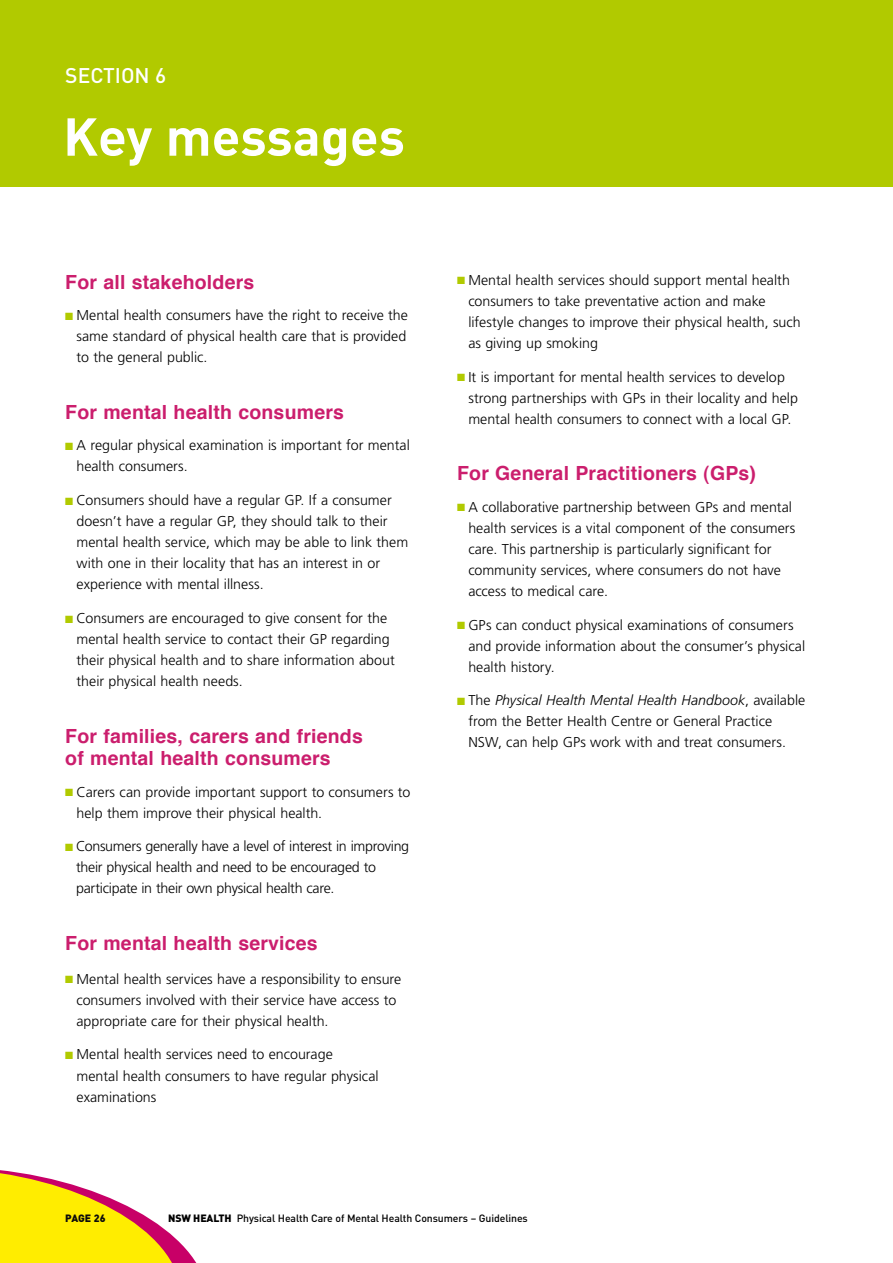
<style>
.page{position:relative;width:893px;height:1263px;background:#fff}
.page>*{position:absolute;margin:0;border:0;box-sizing:border-box;transform-origin:0 0}
.t1{font:700 52.5px "DIN";color:#fff}
.t2{font:500 21px "DIN";color:#fff}
.t3{font:700 19.5px/22.5px "Helvetica";letter-spacing:.01em;color:#cb1e6d}
.t4{font:300 14.25px/21px "Frutiger";color:#000}
.t5{font:300 14.25px/21px "Frutiger";letter-spacing:-.02em;color:#000}
.t6{font:500 10.5px "DIN";letter-spacing:-.01em;color:#000}
.t7{font:900 10.5px "DIN";color:#0c0b0c}
.s1{color:#b1ca00}
.s2{font-style:italic}
.s3{font-weight:900}
</style>
<div class="page">
<svg style="left:0;top:1170px;width:197px;height:93px"></svg>
<div style="left:0;top:0;width:893px;height:187px;background:#b1ca00"></div>
<h2 class="t2" style="left:65px;top:62px;width:103px">Section 6</h2>
<h1 class="t1" style="left:63px;top:102px;width:343px">Key messages</h1>
<h3 class="t3" style="left:65px;top:269px;width:191px">For all stakeholders</h3>
<p class="t4" style="left:76px;top:305px;width:333px;text-align:justify;text-indent:-11px"><span class="s1">■</span> Mental health consumers have the right to receive the same standard of physical health care that is provided to the general public.</p>
<h3 class="t3" style="left:65px;top:400px;width:280px">For mental health consumers</h3>
<p class="t4" style="left:76px;top:435px;width:335px;text-indent:-11px"><span class="s1">■</span> A regular physical examination is important for mental health consumers.</p>
<p class="t4" style="left:76px;top:490px;width:333px;text-indent:-11px"><span class="s1">■</span> Consumers should have a regular GP. If a consumer doesn’t have a regular GP, they should talk to their mental health service, which may be able to link them with one in their locality that has an interest in or experience with mental illness.</p>
<p class="t4" style="left:76px;top:607px;width:320px;text-indent:-11px"><span class="s1">■</span> Consumers are encouraged to give consent for the mental health service to contact their GP regarding their physical health and to share information about their physical health needs.</p>
<h3 class="t3" style="left:65px;top:723px;width:299px">For families, carers and friends of mental health consumers</h3>
<p class="t4" style="left:76px;top:781px;width:335px;text-indent:-11px"><span class="s1">■</span> Carers can provide important support to consumers to help them improve their physical health.</p>
<p class="t5" style="left:76px;top:836px;width:335px;text-indent:-11px"><span class="s1">■</span> Consumers generally have a level of interest in improving their physical health and need to be encouraged to participate in their own physical health care.</p>
<h3 class="t3" style="left:65px;top:931px;width:254px">For mental health services</h3>
<p class="t4" style="left:76px;top:968px;width:326px;text-indent:-11px"><span class="s1">■</span> Mental health services have a responsibility to ensure consumers involved with their service have access to appropriate care for their physical health.</p>
<p class="t4" style="left:76px;top:1044px;width:304px;text-indent:-11px"><span class="s1">■</span> Mental health services need to encourage<br>mental health consumers to have regular physical examinations</p>
<p class="t4" style="left:468px;top:269px;width:334px;text-indent:-11px"><span class="s1">■</span> Mental health services should support mental health consumers to take preventative action and make lifestyle changes to improve their physical health, such as giving up smoking</p>
<p class="t4" style="left:468px;top:366px;width:331px;text-indent:-11px"><span class="s1">■</span> It is important for mental health services to develop strong partnerships with GPs in their locality and help mental health consumers to connect with a local GP.</p>
<h3 class="t3" style="left:457px;top:461px;width:300px">For General Practitioners (GPs)</h3>
<p class="t4" style="left:468px;top:496px;width:329px;text-indent:-11px"><span class="s1">■</span> A collaborative partnership between GPs and mental health services is a vital component of the consumers care. This partnership is particularly significant for community services, where consumers do not have access to medical care.</p>
<p class="t4" style="left:468px;top:614px;width:338px;text-indent:-11px"><span class="s1">■</span> GPs can conduct physical examinations of consumers and provide information about the consumer’s physical health history.</p>
<p class="t4" style="left:468px;top:690px;width:339px;text-indent:-11px"><span class="s1">■</span> The <span class="s2">Physical Health Mental Health Handbook</span>, available from the Better Health Centre or General Practice<br>NSW, can help GPs work with and treat consumers.</p>
<p class="t7" style="left:65px;top:1211px;width:35px">PAGE 26</p>
<p class="t6" style="left:168px;top:1212px;width:361px"><span class="s3">NSW Health</span> Physical Health Care of Mental Health Consumers – Guidelines</p>
</div>
